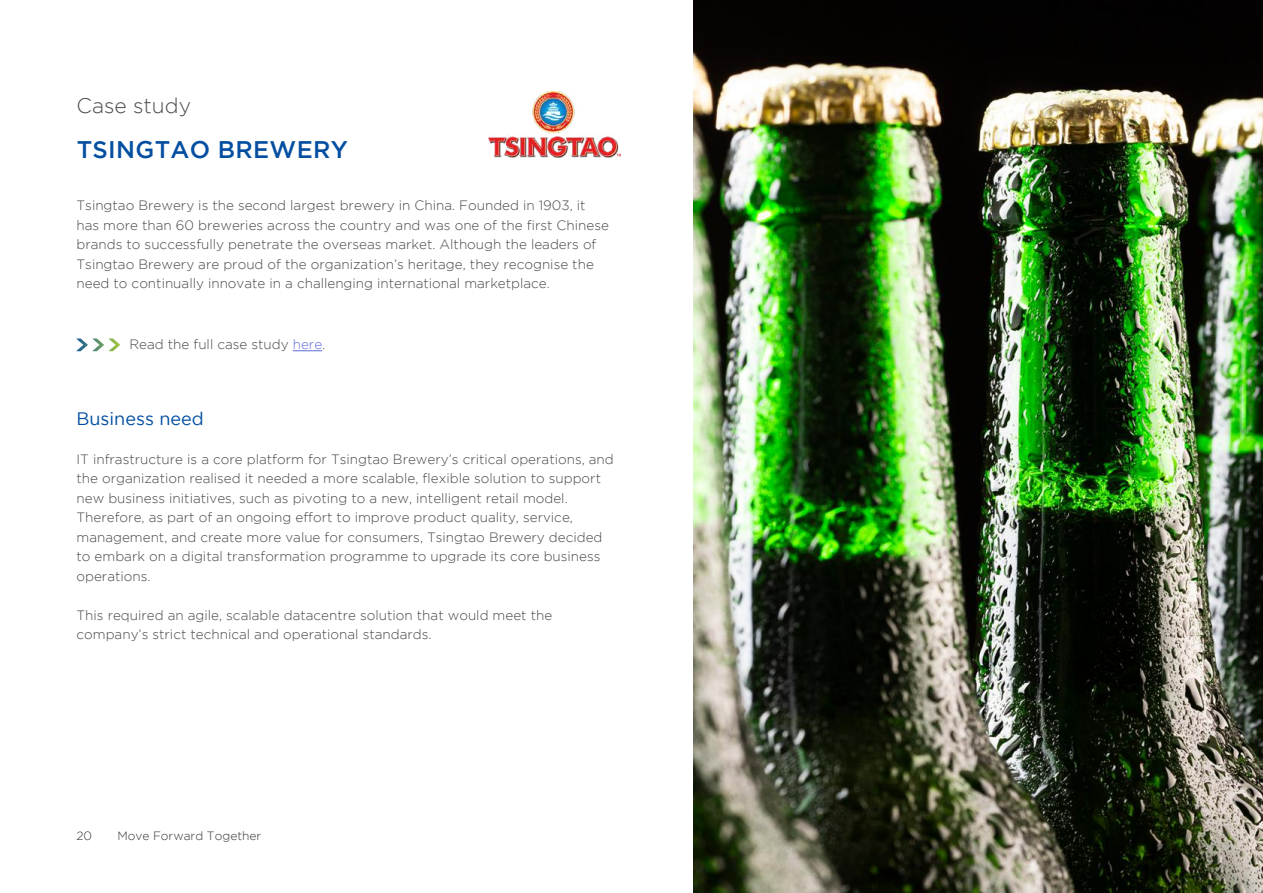
<style>
.page{position:relative;width:1263px;height:893px;background:#fff}
.page>*{position:absolute;margin:0;border:0;box-sizing:border-box;transform-origin:0 0}
.t1{font:500 24px "Gotham";letter-spacing:.015em;color:#034ea1}
.t2{font:300 21px "Gotham";color:#4b4b4e}
.t3{font:18px "Gotham";color:#034ea1}
.t4{font:300 13.5px/19.5px "Gotham";color:#474747}
.t5{font:300 12px "Gotham";color:#333}
.s1{color:#606cda}
</style>
<div class="page">
<img style="left:693px;top:0;width:570px;height:893px">
<img style="left:488px;top:91px;width:133px;height:67px">
<svg style="left:293px;top:350px;width:29px;height:1px"></svg>
<svg style="left:77px;top:338px;width:43px;height:13px"></svg>
<h2 class="t2" style="left:77px;top:94px;width:116px">Case study</h2>
<h1 class="t1" style="left:77px;top:136px;width:273px">TSINGTAO BREWERY</h1>
<p class="t4" style="left:77px;top:195px;width:534px">Tsingtao Brewery is the second largest brewery in China. Founded in 1903, it has more than 60 breweries across the country and was one of the first Chinese brands to successfully penetrate the overseas market. Although the leaders of Tsingtao Brewery are proud of the organization’s heritage, they recognise the need to continually innovate in a challenging international marketplace.</p>
<p class="t4" style="left:130px;top:334px;width:197px">Read the full case study <span class="s1">here</span>.</p>
<h3 class="t3" style="left:77px;top:408px;width:129px">Business need</h3>
<p class="t4" style="left:77px;top:449px;width:539px">IT infrastructure is a core platform for Tsingtao Brewery’s critical operations, and the organization realised it needed a more scalable, flexible solution to support new business initiatives, such as pivoting to a new, intelligent retail model.<br>Therefore, as part of an ongoing effort to improve product quality, service, management, and create more value for consumers, Tsingtao Brewery decided to embark on a digital transformation programme to upgrade its core business operations.</p>
<p class="t4" style="left:77px;top:605px;width:477px">This required an agile, scalable datacentre solution that would meet the company’s strict technical and operational standards.</p>
<p class="t5" style="left:77px;top:830px;width:17px">20</p>
<p class="t5" style="left:117px;top:830px;width:145px">Move Forward Together</p>
</div>
